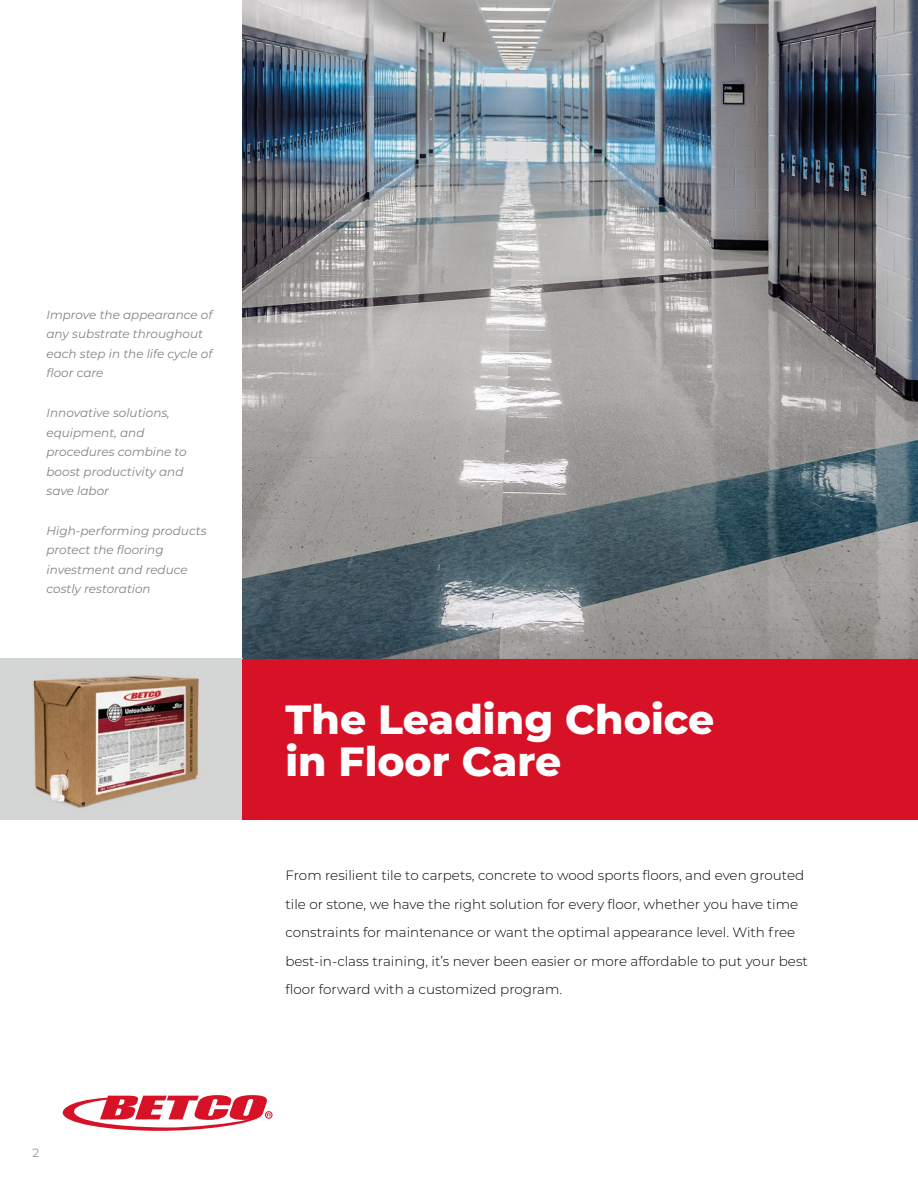
<style>
.page{position:relative;width:918px;height:1188px;background:#fff}
.page>*{position:absolute;margin:0;border:0;box-sizing:border-box;transform-origin:0 0}
.t1{font:800 40.8px/42px "Montserrat";color:#fff}
.t2{font:300 13.5px/28.5px "Montserrat";color:#000}
.t3{font:italic 12px/19.5px "Montserrat";color:#818383}
.t4{font:12px "Montserrat";color:#969798}
</style>
<div class="page">
<img style="left:242px;top:0;width:676px;height:659px">
<div style="left:265px;top:1111px;width:8px;height:8px;border:1px solid #d71227;border-radius:50%"></div>
<svg style="left:62px;top:1095px;width:209px;height:36px"></svg>
<img style="left:0;top:659px;width:242px;height:160px">
<div style="left:242px;top:659px;width:676px;height:160px;background:#d71227"></div>
<p class="t3" style="left:46px;top:304px;width:167px">Improve the appearance of any substrate throughout each step in the life cycle of floor care</p>
<p class="t3" style="left:46px;top:403px;width:142px">Innovative solutions, equipment, and procedures combine to boost productivity and save labor</p>
<p class="t3" style="left:46px;top:520px;width:162px">High-performing products protect the flooring investment and reduce costly restoration</p>
<p class="t4" style="left:32px;top:1145px;width:8px">2</p>
<h1 class="t1" style="left:285px;top:696px;width:430px">The Leading Choice in Floor Care</h1>
<p class="t2" style="left:285px;top:861px;width:524px">From resilient tile to carpets, concrete to wood sports floors, and even grouted tile or stone, we have the right solution for every floor, whether you have time constraints for maintenance or want the optimal appearance level. With free best-in-class training, it’s never been easier or more affordable to put your best floor forward with a customized program.</p>
</div>
